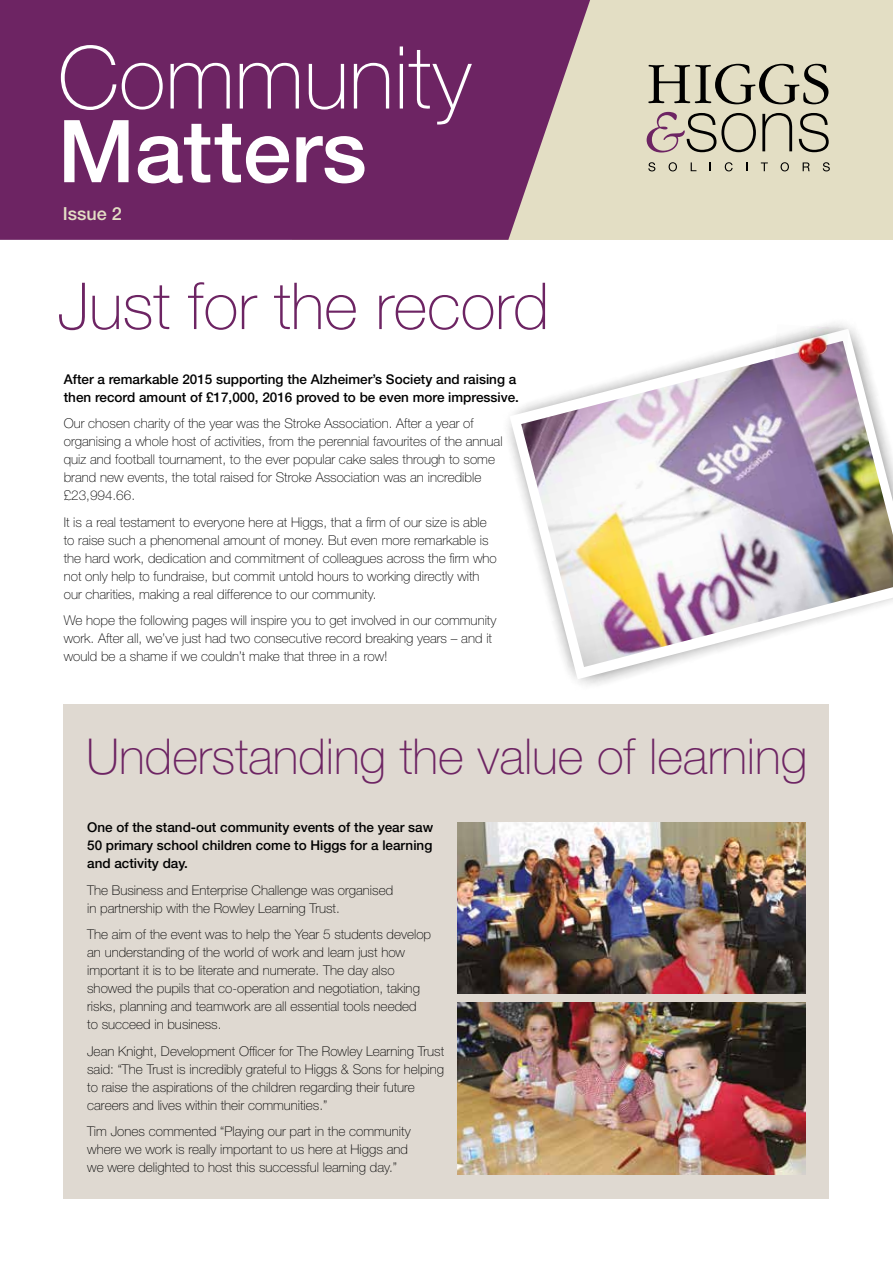
<style>
.page{position:relative;width:893px;height:1263px;background:#fff}
.page>*{position:absolute;margin:0;border:0;box-sizing:border-box;transform-origin:0 0}
.t1{font:100 86.85px "Helvetica Neue";color:#fff}
.t2{font:500 86.85px "Helvetica Neue";color:#fff}
.t3{font:100 64.8px "Helvetica Neue";color:#6d2463}
.t4{font:100 49.5px "Helvetica Neue";color:#6d2463}
.t5{font:500 18px "Helvetica Neue";color:#e3dec4}
.t6{font:100 13.5px/18px "Helvetica Neue";color:#000}
.t7{font:500 13.5px/18px "Helvetica Neue";color:#000}
</style>
<div class="page">
<div style="left:64px;top:704px;width:765px;height:495px;background:#dfd9d1"></div>
<div style="left:293px;top:0;width:600px;height:240px;background:#e3dec4"></div>
<svg style="left:0;top:0;width:590px;height:240px;background:#743069"></svg>
<svg style="left:648px;top:162px;width:7px;height:9px"></svg>
<svg style="left:669px;top:162px;width:8px;height:9px"></svg>
<svg style="left:691px;top:162px;width:5px;height:9px"></svg>
<svg style="left:725px;top:162px;width:8px;height:9px"></svg>
<svg style="left:761px;top:162px;width:7px;height:9px"></svg>
<svg style="left:781px;top:162px;width:8px;height:9px"></svg>
<svg style="left:803px;top:162px;width:7px;height:9px"></svg>
<svg style="left:823px;top:162px;width:7px;height:9px"></svg>
<svg style="left:648px;top:64px;width:180px;height:40px"></svg>
<svg style="left:647px;top:112px;width:109px;height:40px"></svg>
<svg style="left:762px;top:113px;width:30px;height:38px"></svg>
<svg style="left:799px;top:113px;width:30px;height:39px"></svg>
<img style="left:458px;top:822px;width:347px;height:172px">
<img style="left:458px;top:1002px;width:347px;height:172px">
<svg style="left:510px;top:329px;width:351px;height:350px"></svg>
<img style="left:521px;top:341px;width:372px;height:326px">
<img style="left:774px;top:324px;width:74px;height:58px">
<img style="left:798px;top:338px;width:30px;height:27px">
<h1 class="t1" style="left:58px;top:28px;width:415px">Community</h1>
<h1 class="t2" style="left:58px;top:100px;width:311px">Matters</h1>
<h3 class="t5" style="left:63px;top:203px;width:61px">Issue 2</h3>
<h2 class="t3" style="left:58px;top:269px;width:493px">Just for the record</h2>
<p class="t7" style="left:64px;top:370px;width:457px">After a remarkable 2015 supporting the Alzheimer’s Society and raising a then record amount of £17,000, 2016 proved to be even more impressive.</p>
<p class="t6" style="left:64px;top:415px;width:440px">Our chosen charity of the year was the Stroke Association. After a year of organising a whole host of activities, from the perennial favourites of the annual quiz and football tournament, to the ever popular cake sales through to some brand new events, the total raised for Stroke Association was an incredible £23,994.66.</p>
<p class="t6" style="left:64px;top:513px;width:434px">It is a real testament to everyone here at Higgs, that a firm of our size is able to raise such a phenomenal amount of money. But even more remarkable is the hard work, dedication and commitment of colleagues across the firm who not only help to fundraise, but commit untold hours to working directly with our charities, making a real difference to our community.</p>
<p class="t6" style="left:64px;top:612px;width:434px">We hope the following pages will inspire you to get involved in our community work. After all, we’ve just had two consecutive record breaking years – and it would be a shame if we couldn’t make that three in a row!</p>
<h3 class="t4" style="left:86px;top:728px;width:723px">Understanding the value of learning</h3>
<p class="t7" style="left:87px;top:818px;width:348px;text-align:justify">One of the stand-out community events of the year saw 50 primary school children come to Higgs for a learning and activity day.</p>
<p class="t6" style="left:87px;top:881px;width:308px">The Business and Enterprise Challenge was organised in partnership with the Rowley Learning Trust.</p>
<p class="t6" style="left:87px;top:926px;width:345px">The aim of the event was to help the Year 5 students develop an understanding of the world of work and learn just how important it is to be literate and numerate. The day also showed the pupils that co-operation and negotiation, taking risks, planning and teamwork are all essential tools needed<br>to succeed in business.</p>
<p class="t6" style="left:87px;top:1042px;width:359px">Jean Knight, Development Officer for The Rowley Learning Trust said: “The Trust is incredibly grateful to Higgs &amp; Sons for helping to raise the aspirations of the children regarding their future careers and lives within their communities.”</p>
<p class="t6" style="left:87px;top:1122px;width:325px">Tim Jones commented “Playing our part in the community where we work is really important to us here at Higgs and we were delighted to host this successful learning day.”</p>
</div>
